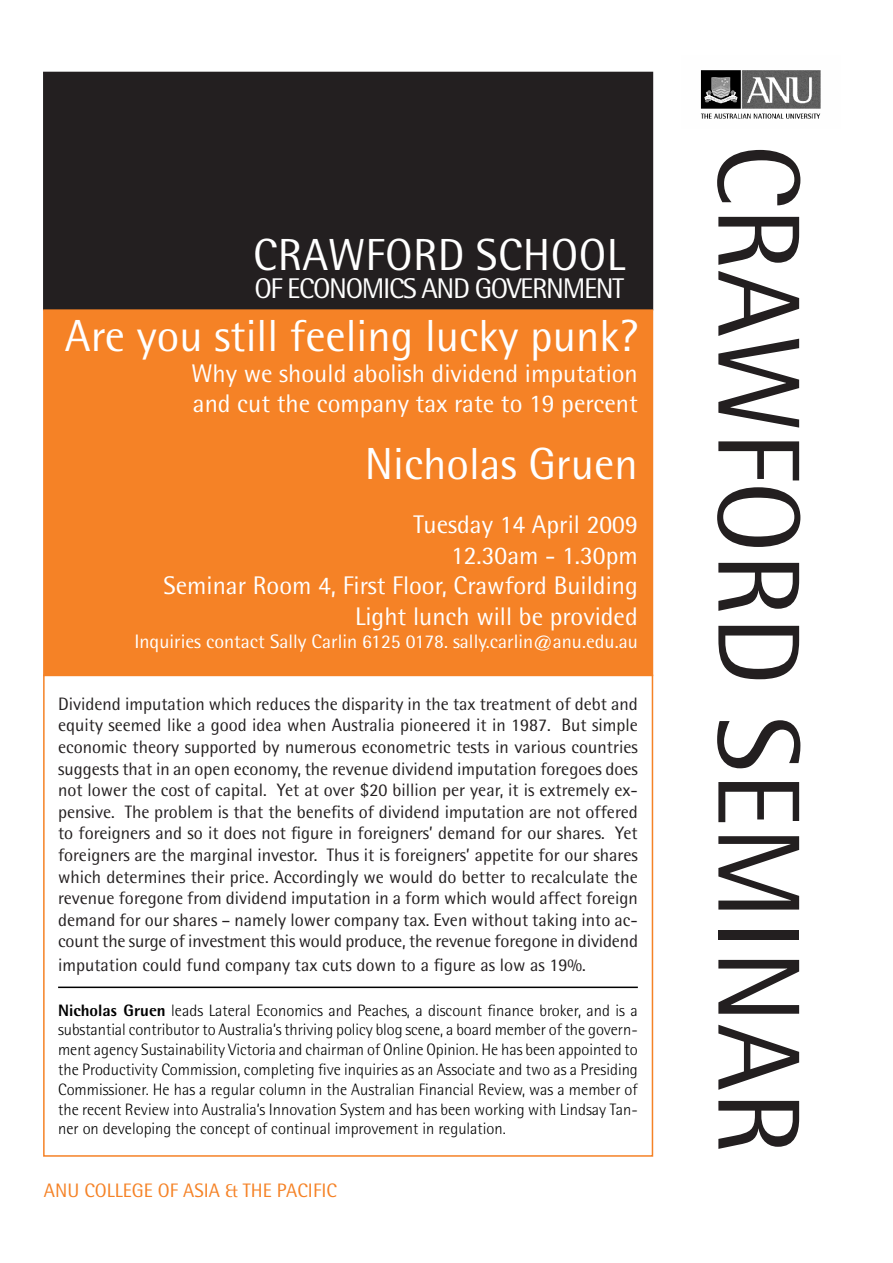
<style>
.page{position:relative;width:893px;height:1263px;background:#fff}
.page>*{position:absolute;margin:0;border:0;box-sizing:border-box;transform-origin:0 0}
.t1{font:117px "Agfa Rotis Semisans";color:#231f20}
.t2{font:45px "Agfa Rotis Semisans";color:#fff}
.t3{font:28.5px "Agfa Rotis Semisans";letter-spacing:-.05em;color:#fff}
.t4{font:25.5px "Agfa Rotis Semisans";color:#fff}
.t5{font:19.5px "Agfa Rotis Semisans";color:#fff}
.t6{font:19.5px "Agfa Rotis Semisans";color:#f58226}
.t7{font:18px/21.6px "Agfa Rotis Semisans";letter-spacing:-.01em;color:#231f20;text-align:justify}
.t8{font:300 16.5px/19.8px "Agfa Rotis Semisans";color:#000;text-align:justify}
.s1{font-weight:800}
</style>
<div class="page">
<img style="left:700px;top:70px;width:121px;height:49px">
<div style="left:44px;top:72px;width:608px;height:238px;background:#231f20"></div>
<div style="left:43px;top:72px;width:610px;height:238px;border:2px solid #231f20"></div>
<div style="left:44px;top:310px;width:608px;height:365px;background:#f58226"></div>
<div style="left:43px;top:309px;width:610px;height:367px;border:2px solid #f58226"></div>
<hr style="left:58px;top:986px;width:580px;height:2px;background:#000">
<p class="t2" style="left:253px;top:228px;width:373px">CRAWFORD SCHOOL</p>
<p class="t3" style="left:254px;top:272px;width:371px">OF ECONOMICS AND GOVERNMENT</p>
<p class="t2" style="left:65px;top:309px;width:574px">Are you still feeling lucky punk?</p>
<p class="t4" style="left:191px;top:358px;width:448px">Why we should abolish dividend imputation</p>
<p class="t4" style="left:193px;top:389px;width:446px">and cut the company tax rate to 19 percent</p>
<p class="t2" style="left:365px;top:437px;width:274px">Nicholas Gruen</p>
<p class="t4" style="left:414px;top:509px;width:226px">Tuesday 14 April 2009</p>
<p class="t4" style="left:451px;top:540px;width:188px">12.30am - 1.30pm</p>
<p class="t4" style="left:163px;top:571px;width:476px">Seminar Room 4, First Floor, Crawford Building</p>
<p class="t4" style="left:355px;top:601px;width:284px">Light lunch will be provided</p>
<p class="t5" style="left:134px;top:630px;width:505px">Inquiries contact Sally Carlin 6125 0178. sally.carlin@anu.edu.au</p>
<p class="t7" style="left:58px;top:693px;width:581px">Dividend imputation which reduces the disparity in the tax treatment of debt and equity seemed like a good idea when Australia pioneered it in 1987. But simple economic theory supported by numerous econometric tests in various countries suggests that in an open economy, the revenue dividend imputation foregoes does not lower the cost of capital. Yet at over $20 billion per year, it is extremely ex&shy;pensive. The problem is that the benefits of dividend imputation are not offered to foreigners and so it does not figure in foreigners’ demand for our shares. Yet foreigners are the marginal investor. Thus it is foreigners’ appetite for our shares which determines their price. Accordingly we would do better to recalculate the revenue foregone from dividend imputation in a form which would affect foreign demand for our shares – namely lower company tax. Even without taking into ac&shy;count the surge of investment this would produce, the revenue foregone in dividend</p>
<p class="t7" style="left:58px;top:954px;width:529px">imputation could fund company tax cuts down to a figure as low as 19%.</p>
<p class="t8" style="left:58px;top:1000px;width:581px"><span class="s1">Nicholas Gruen</span> leads Lateral Economics and Peaches, a discount finance broker, and is a substantial contributor to Australia’s thriving policy blog scene, a board member of the govern&shy;ment agency Sustainability Victoria and chairman of Online Opinion. He has been appointed to the Productivity Commission, completing five inquiries as an Associate and two as a Presiding Commissioner. He has a regular column in the Australian Financial Review, was a member of the recent Review into Australia’s Innovation System and has been working with Lindsay Tan&shy;ner on developing the concept of continual improvement in regulation.</p>
<p class="t6" style="left:44px;top:1179px;width:294px">ANU COLLEGE OF ASIA &amp; THE PACIFIC</p>
<p class="t1" style="left:827px;top:144px;width:1011px;rotate:90deg">CRAWFORD SEMINAR</p>
</div>
